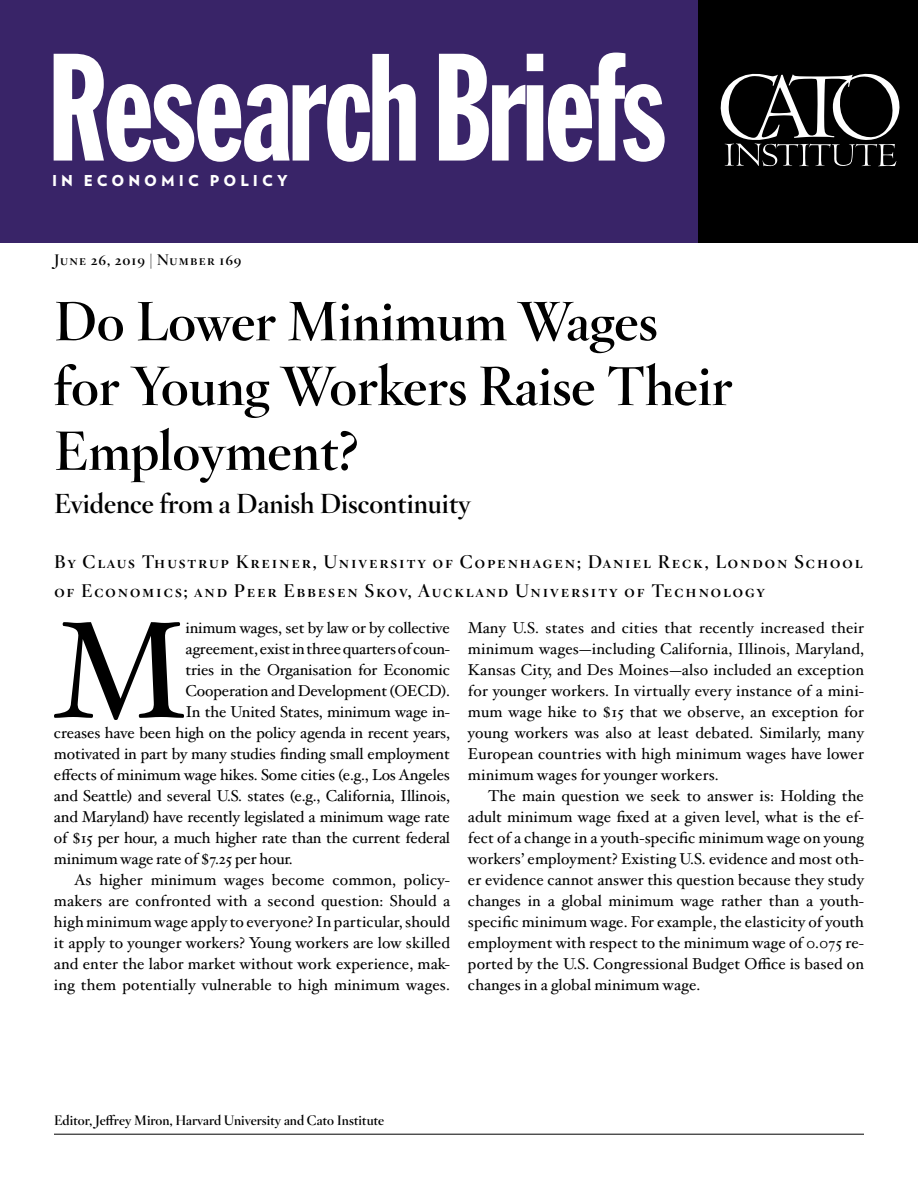
<style>
.page{position:relative;width:918px;height:1188px;background:#fff}
.page>*{position:absolute;margin:0;border:0;box-sizing:border-box;transform-origin:0 0}
.t1{font:150px "Franklin Gothic Std Extra Cond";letter-spacing:-.015em;color:#fff;scale:.95 1}
.t2{font:137.55px "Hoefler Txt";color:#000}
.t3{font:700 54px/64.8px "Hoefler Titling";color:#000}
.t4{font:700 27px "Hoefler Titling";letter-spacing:-.01em;color:#000}
.t5{font:700 18px/28.5px "Hoefler Titling";letter-spacing:.075em;color:#000}
.t6{font:15.75px/21px "Hoefler Txt";letter-spacing:-.01em;color:#000;text-align:justify}
.t7{font:15.75px "Hoefler Txt";letter-spacing:.01em;color:#000}
.t8{font:700 15px "Hoefler Titling";letter-spacing:.05em;color:#000}
.t9{font:900 15px "Verlag";letter-spacing:.27em;color:#fff}
.t10{font:700 13.5px "Hoefler Titling";letter-spacing:-.02em;color:#000}
</style>
<div class="page">
<div style="left:0;top:0;width:698px;height:243px;background:#392468"></div>
<div style="left:698px;top:0;width:220px;height:243px;background:#000"></div>
<svg style="left:720px;top:73px;width:180px;height:94px"></svg>
<hr style="left:54px;top:1134px;width:810px;height:1px;background:#000">
<h1 class="t1" style="left:48px;top:28px;width:653px">Research Briefs</h1>
<p class="t9" style="left:52px;top:168px;width:237px">IN ECONOMIC POLICY</p>
<p class="t8" style="left:54px;top:248px;width:189px">June 26, 2019 | Number 169</p>
<h3 class="t3" style="left:54px;top:284px;width:680px">Do Lower Minimum Wages for Young Workers Raise Their<br>Employment?</h3>
<h3 class="t4" style="left:54px;top:481px;width:419px">Evidence from a Danish Discontinuity</h3>
<p class="t5" style="left:54px;top:546px;width:810px">By Claus Thustrup Kreiner, University of Copenhagen; Daniel Reck, London School of Economics; and Peer Ebbesen Skov, Auckland University of Technology</p>
<h2 class="t2" style="left:53px;top:568px;width:135px">M</h2>
<p class="t6" style="left:185px;top:616px;width:266px">inimum wages, set by law or by collective</p>
<p class="t6" style="left:468px;top:616px;width:398px">Many U.S. states and cities that recently increased their minimum wages—including California, Illinois, Maryland, Kansas City, and Des Moines—also included an exception for younger workers. In virtually every instance of a mini&shy;mum wage hike to $15 that we observe, an exception for young workers was also at least debated. Similarly, many European countries with high minimum wages have lower minimum wages for younger workers.</p>
<p class="t6" style="left:468px;top:784px;width:398px;text-indent:20px">The main question we seek to answer is: Holding the adult minimum wage fixed at a given level, what is the ef&shy;fect of a change in a youth-specific minimum wage on young workers’ employment? Existing U.S. evidence and most oth&shy;er evidence cannot answer this question because they study changes in a global minimum wage rather than a youth&shy;specific minimum wage. For example, the elasticity of youth employment with respect to the minimum wage of 0.075 re&shy;ported by the U.S. Congressional Budget Office is based on changes in a global minimum wage.</p>
<p class="t6" style="left:185px;top:637px;width:266px">agreement, exist in three quarters of coun-</p>
<p class="t6" style="left:185px;top:658px;width:266px">tries in the Organisation for Economic</p>
<p class="t6" style="left:185px;top:679px;width:266px">Cooperation and Development (OECD).</p>
<p class="t6" style="left:185px;top:700px;width:266px">In the United States, minimum wage in-</p>
<p class="t6" style="left:54px;top:721px;width:398px">creases have been high on the policy agenda in recent years,</p>
<p class="t6" style="left:54px;top:742px;width:397px">motivated in part by many studies finding small employment</p>
<p class="t6" style="left:54px;top:763px;width:398px">effects of minimum wage hikes. Some cities (e.g., Los Angeles</p>
<p class="t6" style="left:54px;top:784px;width:398px">and Seattle) and several U.S. states (e.g., California, Illinois,</p>
<p class="t6" style="left:54px;top:805px;width:397px">and Maryland) have recently legislated a minimum wage rate</p>
<p class="t6" style="left:54px;top:826px;width:398px">of $15 per hour, a much higher rate than the current federal</p>
<p class="t6" style="left:54px;top:847px;width:240px">minimum wage rate of $7.25 per hour.</p>
<p class="t7" style="left:74px;top:868px;width:377px">As higher minimum wages become common, policy-</p>
<p class="t7" style="left:54px;top:889px;width:398px">makers are confronted with a second question: Should a</p>
<p class="t7" style="left:54px;top:910px;width:398px">high minimum wage apply to everyone? In particular, should</p>
<p class="t7" style="left:54px;top:931px;width:398px">it apply to younger workers? Young workers are low skilled</p>
<p class="t7" style="left:54px;top:952px;width:398px">and enter the labor market without work experience, mak-</p>
<p class="t7" style="left:54px;top:973px;width:397px">ing them potentially vulnerable to high minimum wages.</p>
<p class="t10" style="left:54px;top:1109px;width:332px">Editor, Jeffrey Miron, Harvard University and Cato Institute</p>
</div>
